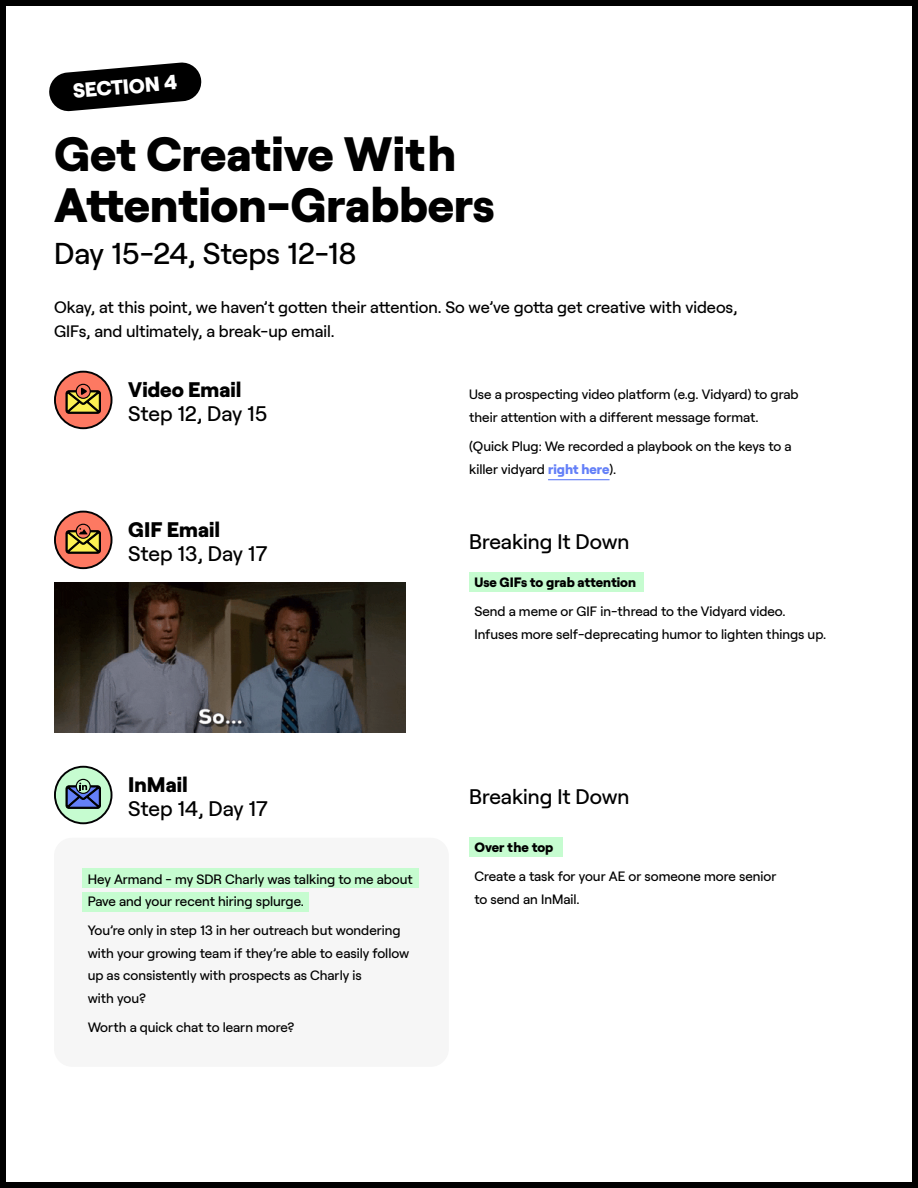
<style>
.page{position:relative;width:918px;height:1188px;background:#fff}
.page>*{position:absolute;margin:0;border:0;box-sizing:border-box;transform-origin:0 0}
.t1{font:800 48px/51px "Roobert";color:#000}
.t2{font:500 30px "Roobert";color:#000}
.t3{font:500 21px "Roobert";color:#000}
.t4{font:800 21px "Roobert";color:#000}
.t5{font:800 20.4px "Roobert";color:#fff}
.t6{font:500 16.5px/24px "Roobert";color:#000}
.t7{font:500 13.5px/22.5px "Roobert";color:#000}
.t8{font:800 13.5px "Roobert";color:#000}
.s1{font-weight:800;color:#6480f8}
</style>
<div class="page">
<div style="left:0;top:0;width:918px;height:1188px;border:6px solid #000"></div>
<hr style="left:548px;top:479px;width:62px;height:1px;background:#6480f8">
<svg style="left:49px;top:62px;width:153px;height:50px"></svg>
<div style="left:54px;top:838px;width:395px;height:229px;background:#f6f6f6;border-radius:18px"></div>
<div style="left:469px;top:838px;width:94px;height:19px;background:#c6fcd0"></div>
<div style="left:469px;top:573px;width:175px;height:19px;background:#c6fcd0"></div>
<div style="left:82px;top:869px;width:337px;height:19px;background:#c6fcd0"></div>
<div style="left:82px;top:892px;width:227px;height:19px;background:#c6fcd0"></div>
<div style="left:55px;top:767px;width:57px;height:56px;background:#c6fcd0;border-radius:50%"></div>
<div style="left:54px;top:766px;width:58px;height:58px;border:2px solid #020203;border-radius:50%"></div>
<div style="left:76px;top:779px;width:15px;height:15px;border:1px solid #000;border-radius:50%"></div>
<svg style="left:66px;top:783px;width:35px;height:26px"></svg>
<div style="left:55px;top:372px;width:57px;height:56px;background:#fd7962;border-radius:50%"></div>
<div style="left:54px;top:371px;width:58px;height:58px;border:2px solid #020203;border-radius:50%"></div>
<div style="left:76px;top:384px;width:15px;height:15px;border:1px solid #000;border-radius:50%"></div>
<svg style="left:66px;top:387px;width:35px;height:27px"></svg>
<div style="left:55px;top:512px;width:57px;height:56px;background:#fd7962;border-radius:50%"></div>
<div style="left:54px;top:511px;width:58px;height:58px;border:2px solid #020203;border-radius:50%"></div>
<div style="left:76px;top:524px;width:15px;height:15px;border:1px solid #000;border-radius:50%"></div>
<svg style="left:66px;top:528px;width:35px;height:25px"></svg>
<img style="left:54px;top:583px;width:352px;height:149px">
<h3 class="t5" style="left:72px;top:75px;width:106px;rotate:-5deg">SECTION 4</h3>
<h1 class="t1" style="left:54px;top:125px;width:442px">Get Creative With<br>Attention-Grabbers</h1>
<h2 class="t2" style="left:54px;top:231px;width:304px">Day 15-24, Steps 12-18</h2>
<p class="t6" style="left:54px;top:294px;width:685px">Okay, at this point, we haven’t gotten their attention. So we’ve gotta get creative with videos,<br>GIFs, and ultimately, a break-up email.</p>
<h3 class="t4" style="left:128px;top:373px;width:115px">Video Email</h3>
<h3 class="t3" style="left:128px;top:398px;width:141px">Step 12, Day 15</h3>
<h3 class="t4" style="left:128px;top:513px;width:93px">GIF Email</h3>
<h3 class="t3" style="left:128px;top:538px;width:141px">Step 13, Day 17</h3>
<h3 class="t4" style="left:128px;top:768px;width:61px">InMail</h3>
<h3 class="t3" style="left:128px;top:793px;width:141px">Step 14, Day 17</h3>
<p class="t7" style="left:88px;top:867px;width:327px">Hey Armand - my SDR Charly was talking to me about<br>Pave and your recent hiring splurge.</p>
<p class="t7" style="left:88px;top:918px;width:323px">You’re only in step 13 in her outreach but wondering with your growing team if they’re able to easily follow up as consistently with prospects as Charly is<br>with you?</p>
<p class="t7" style="left:88px;top:1015px;width:208px">Worth a quick chat to learn more?</p>
<p class="t7" style="left:469px;top:382px;width:331px">Use a prospecting video platform (e.g. Vidyard) to grab their attention with a different message format.</p>
<p class="t7" style="left:469px;top:434px;width:324px">(Quick Plug: We recorded a playbook on the keys to a killer vidyard <span class="s1">right here</span>).</p>
<h3 class="t3" style="left:469px;top:526px;width:162px">Breaking It Down</h3>
<p class="t8" style="left:474px;top:571px;width:163px">Use GIFs to grab attention</p>
<p class="t7" style="left:474px;top:599px;width:353px">Send a meme or GIF in-thread to the Vidyard video.<br>Infuses more self-deprecating humor to lighten things up.</p>
<h3 class="t3" style="left:469px;top:781px;width:162px">Breaking It Down</h3>
<p class="t8" style="left:474px;top:837px;width:80px">Over the top</p>
<p class="t7" style="left:474px;top:864px;width:303px">Create a task for your AE or someone more senior to send an InMail.</p>
</div>
